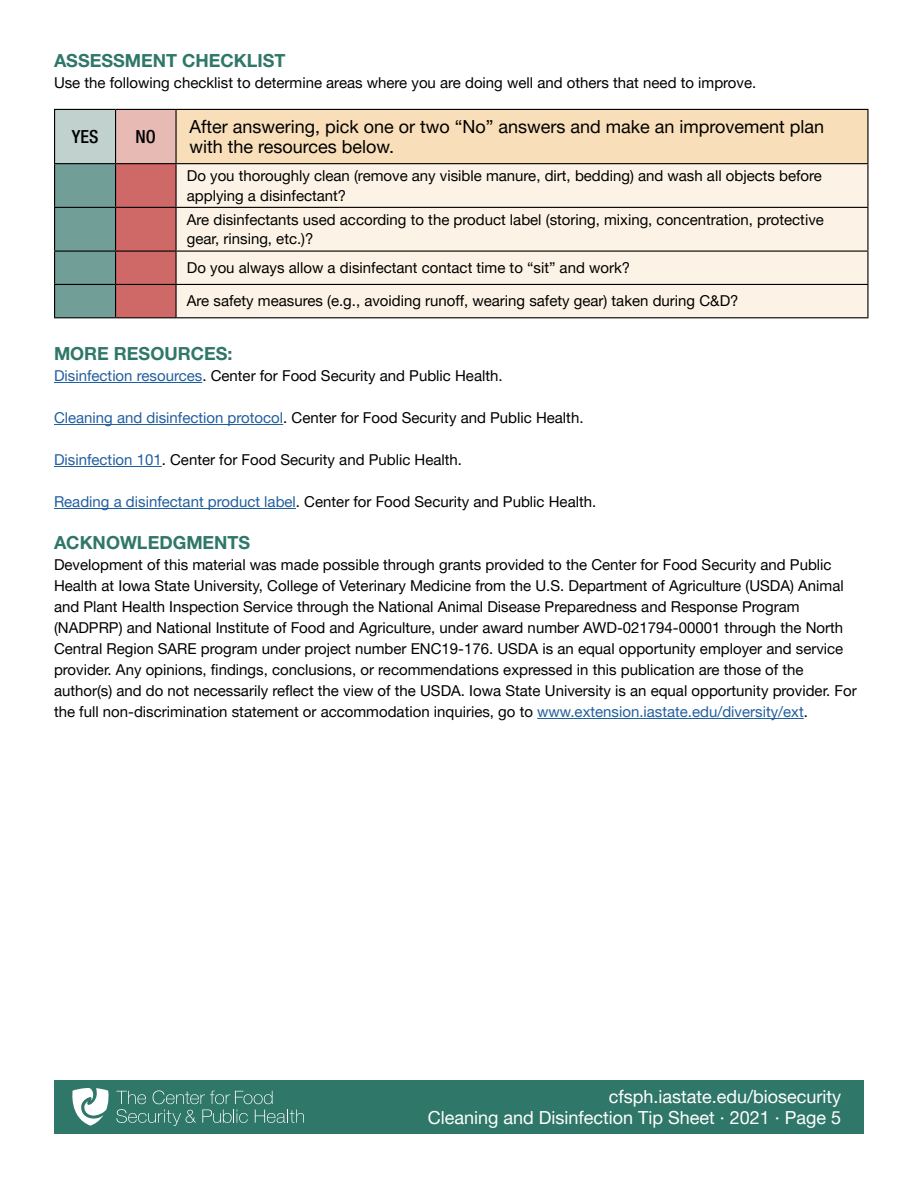
<style>
.page{position:relative;width:918px;height:1188px;background:#fff}
.page>*{position:absolute;margin:0;border:0;box-sizing:border-box;transform-origin:0 0}
.Chart_Title{font:18px/19.5px "Helvetica Neue LT Pro";color:#000}
.t1{font:18px/21px "Helvetica Neue LT Pro";color:#fff;text-align:right}
.H2_-_Heading{font:700 18px "Helvetica Neue LT Pro";color:#2f7769}
.Chart_Headings{font:500 condensed 18px "Helvetica Neue LT Pro";color:#000}
.Body_Text{font:15px/21px "Helvetica Neue LT Pro";color:#000}
.Chart_Body_Text{font:15px/19.5px "Helvetica Neue LT Pro";color:#000}
.s1{color:#215e9e}
</style>
<div class="page">
<div style="left:54px;top:1080px;width:810px;height:54px;background:#2f7769"></div>
<svg style="left:116px;top:1090px;width:188px;height:36px"></svg>
<svg style="left:72px;top:1088px;width:37px;height:38px"></svg>
<hr style="left:54px;top:382px;width:148px;height:1px;background:#215e9e">
<hr style="left:54px;top:424px;width:229px;height:1px;background:#215e9e">
<hr style="left:54px;top:466px;width:108px;height:1px;background:#215e9e">
<hr style="left:54px;top:508px;width:242px;height:1px;background:#215e9e">
<hr style="left:537px;top:718px;width:267px;height:1px;background:#215e9e">
<div style="left:55px;top:109px;width:61px;height:55px;background:#c1d1cd"></div>
<div style="left:116px;top:109px;width:60px;height:55px;background:#e7bbb4"></div>
<div style="left:176px;top:109px;width:692px;height:55px;background:#f8deb9"></div>
<svg style="left:55px;top:164px;width:120px;height:153px;background:#9d837e"></svg>
<div style="left:177px;top:164px;width:690px;height:120px;background:#fcf3e6"></div>
<div style="left:176px;top:284px;width:692px;height:34px;background:#fcf3e6"></div>
<hr style="left:54px;top:110px;width:1px;height:53px;background:#000">
<hr style="left:115px;top:110px;width:1px;height:53px;background:#000">
<hr style="left:176px;top:109px;width:693px;height:1px;background:#000">
<hr style="left:867px;top:110px;width:2px;height:53px;background:#000">
<hr style="left:54px;top:164px;width:1px;height:43px;background:#000">
<hr style="left:116px;top:163px;width:60px;height:1px;background:#000">
<hr style="left:115px;top:164px;width:1px;height:43px;background:#000">
<hr style="left:176px;top:163px;width:693px;height:1px;background:#000">
<hr style="left:175px;top:164px;width:2px;height:43px;background:#000">
<hr style="left:867px;top:164px;width:2px;height:43px;background:#000">
<hr style="left:54px;top:207px;width:62px;height:1px;background:#000">
<hr style="left:54px;top:208px;width:1px;height:43px;background:#000">
<hr style="left:116px;top:207px;width:60px;height:1px;background:#000">
<hr style="left:115px;top:208px;width:1px;height:43px;background:#000">
<hr style="left:176px;top:207px;width:693px;height:1px;background:#000">
<hr style="left:175px;top:208px;width:2px;height:43px;background:#000">
<hr style="left:867px;top:208px;width:2px;height:43px;background:#000">
<hr style="left:54px;top:251px;width:62px;height:1px;background:#000">
<hr style="left:54px;top:252px;width:1px;height:32px;background:#000">
<hr style="left:116px;top:251px;width:60px;height:1px;background:#000">
<hr style="left:115px;top:252px;width:1px;height:32px;background:#000">
<hr style="left:176px;top:251px;width:693px;height:1px;background:#000">
<hr style="left:175px;top:252px;width:2px;height:32px;background:#000">
<hr style="left:867px;top:252px;width:2px;height:32px;background:#000">
<hr style="left:54px;top:284px;width:62px;height:1px;background:#000">
<hr style="left:54px;top:285px;width:1px;height:32px;background:#000">
<hr style="left:116px;top:284px;width:60px;height:1px;background:#000">
<hr style="left:115px;top:285px;width:1px;height:32px;background:#000">
<hr style="left:176px;top:284px;width:693px;height:1px;background:#000">
<hr style="left:175px;top:285px;width:2px;height:32px;background:#000">
<hr style="left:867px;top:285px;width:2px;height:32px;background:#000">
<hr style="left:54px;top:317px;width:62px;height:1px;background:#000">
<hr style="left:116px;top:317px;width:60px;height:1px;background:#000">
<hr style="left:176px;top:317px;width:693px;height:1px;background:#000">
<hr style="left:54px;top:109px;width:62px;height:1px;background:#000">
<hr style="left:116px;top:109px;width:60px;height:1px;background:#000">
<hr style="left:175px;top:110px;width:2px;height:53px;background:#000">
<hr style="left:54px;top:163px;width:62px;height:1px;background:#000">
<h2 class="H2_-_Heading" style="left:54px;top:49px;width:233px">ASSESSMENT CHECKLIST</h2>
<p class="Body_Text" style="left:54px;top:72px;width:704px">Use the following checklist to determine areas where you are doing well and others that need to improve.</p>
<p class="Chart_Headings" style="left:72px;top:126px;width:28px">YES</p>
<p class="Chart_Headings" style="left:136px;top:126px;width:22px">NO</p>
<p class="Chart_Title" style="left:190px;top:117px;width:636px">After answering, pick one or two “No” answers and make an improvement plan with the resources below.</p>
<p class="Chart_Body_Text" style="left:187px;top:166px;width:637px">Do you thoroughly clean (remove any visible manure, dirt, bedding) and wash all objects before applying a disinfectant?</p>
<p class="Chart_Body_Text" style="left:187px;top:209px;width:639px">Are disinfectants used according to the product label (storing, mixing, concentration, protective gear, rinsing, etc.)?</p>
<p class="Chart_Body_Text" style="left:187px;top:258px;width:445px">Do you always allow a disinfectant contact time to “sit” and work?</p>
<p class="Chart_Body_Text" style="left:187px;top:291px;width:553px">Are safety measures (e.g., avoiding runoff, wearing safety gear) taken during C&amp;D?</p>
<h2 class="H2_-_Heading" style="left:54px;top:343px;width:180px">MORE RESOURCES:</h2>
<p class="Body_Text" style="left:54px;top:365px;width:450px"><span class="s1">Disinfection resources</span>. Center for Food Security and Public Health.</p>
<p class="Body_Text" style="left:54px;top:407px;width:531px"><span class="s1">Cleaning and disinfection protocol</span>. Center for Food Security and Public Health.</p>
<p class="Body_Text" style="left:54px;top:449px;width:410px"><span class="s1">Disinfection 101</span>. Center for Food Security and Public Health.</p>
<p class="Body_Text" style="left:54px;top:491px;width:544px"><span class="s1">Reading a disinfectant product label</span>. Center for Food Security and Public Health.</p>
<h2 class="H2_-_Heading" style="left:54px;top:532px;width:198px">ACKNOWLEDGMENTS</h2>
<p class="Body_Text" style="left:54px;top:554px;width:804px">Development of this material was made possible through grants provided to the Center for Food Security and Public Health at Iowa State University, College of Veterinary Medicine from the U.S. Department of Agriculture (USDA) Animal and Plant Health Inspection Service through the National Animal Disease Preparedness and Response Program (NADPRP) and National Institute of Food and Agriculture, under award number AWD-021794-00001 through the North Central Region SARE program under project number ENC19-176. USDA is an equal opportunity employer and service provider. Any opinions, findings, conclusions, or recommendations expressed in this publication are those of the author(s) and do not necessarily reflect the view of the USDA. Iowa State University is an equal opportunity provider. For the full non-discrimination statement or accommodation inquiries, go to <span class="s1">www.extension.iastate.edu/diversity/ext</span>.</p>
<p class="t1" style="left:428px;top:1086px;width:415px">cfsph.iastate.edu/biosecurity<br>Cleaning and Disinfection Tip Sheet · 2021 · Page 5</p>
</div>
